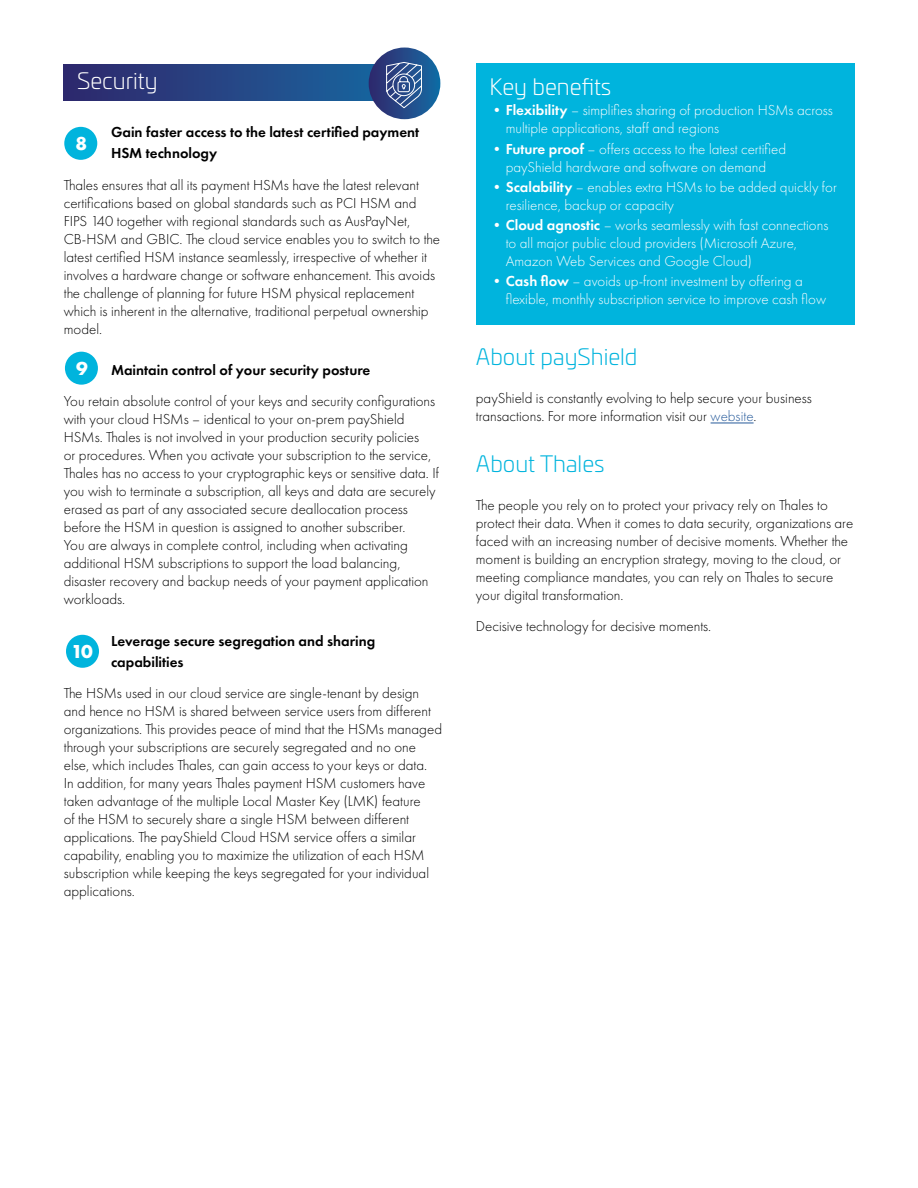
<style>
.page{position:relative;width:918px;height:1188px;background:#fff}
.page>*{position:absolute;margin:0;border:0;box-sizing:border-box;transform-origin:0 0}
.t1{font:300 22.5px "Univia Pro";color:#00b4dd}
.t2{font:300 22.5px "Univia Pro";color:#fff}
.t3{font:700 19.5px "Futura PT";color:#fff}
.t4{font:300 15px/18px "Futura PT";color:#000}
.t5{font:300 15px/18px "Futura PT";color:#fff}
.t6{font:600 15px/21px "Futura PT";color:#000}
.s1{font-weight:600}
.s2{color:#275b9b}
</style>
<div class="page">
<svg style="left:64px;top:64px;width:311px;height:36px;background:#244483"></svg>
<div style="left:369px;top:48px;width:71px;height:71px;background:linear-gradient(to right,#32286c,#156ca4);border-radius:36px"></div>
<div style="left:64px;top:127px;width:33px;height:33px;background:#00b4dd;border-radius:50%"></div>
<svg style="left:386px;top:62px;width:37px;height:47px;background:#5572a2"></svg>
<hr style="left:711px;top:423px;width:43px;height:1px;background:#275b9b">
<div style="left:65px;top:352px;width:33px;height:33px;background:#00b4dd;border-radius:50%"></div>
<div style="left:66px;top:635px;width:33px;height:33px;background:#00b4dd;border-radius:50%"></div>
<div style="left:476px;top:64px;width:378px;height:261px;background:#00b4dd"></div>
<h1 class="t2" style="left:77px;top:65px;width:82px">Security</h1>
<p class="t6" style="left:111px;top:122px;width:310px">Gain faster access to the latest certified payment<br>HSM technology</p>
<p class="t4" style="left:64px;top:176px;width:378px">Thales ensures that all its payment HSMs have the latest relevant certifications based on global standards such as PCI HSM and FIPS 140 together with regional standards such as AusPayNet, CB-HSM and GBIC. The cloud service enables you to switch to the latest certified HSM instance seamlessly, irrespective of whether it involves a hardware change or software enhancement. This avoids the challenge of planning for future HSM physical replacement which is inherent in the alternative, traditional perpetual ownership model.</p>
<p class="t6" style="left:111px;top:359px;width:261px">Maintain control of your security posture</p>
<p class="t4" style="left:64px;top:393px;width:377px">You retain absolute control of your keys and security configurations with your cloud HSMs – identical to your on-prem payShield HSMs. Thales is not involved in your production security policies<br>or procedures. When you activate your subscription to the service, Thales has no access to your cryptographic keys or sensitive data. If you wish to terminate a subscription, all keys and data are securely erased as part of any associated secure deallocation process before the HSM in question is assigned to another subscriber.<br>You are always in complete control, including when activating additional HSM subscriptions to support the load balancing, disaster recovery and backup needs of your payment application workloads.</p>
<p class="t6" style="left:111px;top:630px;width:266px">Leverage secure segregation and sharing capabilities</p>
<p class="t4" style="left:64px;top:684px;width:380px">The HSMs used in our cloud service are single-tenant by design and hence no HSM is shared between service users from different organizations. This provides peace of mind that the HSMs managed through your subscriptions are securely segregated and no one else, which includes Thales, can gain access to your keys or data.<br>In addition, for many years Thales payment HSM customers have taken advantage of the multiple Local Master Key (LMK) feature<br>of the HSM to securely share a single HSM between different applications. The payShield Cloud HSM service offers a similar capability, enabling you to maximize the utilization of each HSM subscription while keeping the keys segregated for your individual applications.</p>
<h2 class="t3" style="left:76px;top:131px;width:13px">8</h2>
<h2 class="t3" style="left:76px;top:356px;width:13px">9</h2>
<h2 class="t3" style="left:71px;top:639px;width:23px">10</h2>
<h1 class="t2" style="left:490px;top:71px;width:123px">Key benefits</h1>
<p class="t5" style="left:506px;top:102px;width:329px;text-indent:-16px"><span class="s1">•Flexibility</span> – simplifies sharing of production HSMs across multiple applications, staff and regions</p>
<p class="t5" style="left:490px;top:140px;width:298px;text-align:center"><span class="s1">•Future proof</span> – offers access to the latest certified payShield hardware and software on demand</p>
<p class="t5" style="left:506px;top:178px;width:333px;text-indent:-16px"><span class="s1">•Scalability</span> – enables extra HSMs to be added quickly for resilience, backup or capacity</p>
<p class="t5" style="left:506px;top:216px;width:324px;text-indent:-16px"><span class="s1">•Cloud agnostic</span> – works seamlessly with fast connections to all major public cloud providers (Microsoft Azure,<br>Amazon Web Services and Google Cloud)</p>
<p class="t5" style="left:506px;top:272px;width:322px;text-indent:-16px"><span class="s1">•Cash flow</span> – avoids up-front investment by offering a flexible, monthly subscription service to improve cash flow</p>
<h1 class="t1" style="left:476px;top:341px;width:163px">About payShield</h1>
<p class="t4" style="left:476px;top:390px;width:338px">payShield is constantly evolving to help secure your business transactions. For more information visit our <span class="s2">website</span>.</p>
<h1 class="t1" style="left:476px;top:447px;width:130px">About Thales</h1>
<p class="t4" style="left:476px;top:496px;width:379px">The people you rely on to protect your privacy rely on Thales to protect their data. When it comes to data security, organizations are faced with an increasing number of decisive moments. Whether the moment is building an encryption strategy, moving to the cloud, or meeting compliance mandates, you can rely on Thales to secure your digital transformation.</p>
<p class="t4" style="left:476px;top:618px;width:237px">Decisive technology for decisive moments.</p>
</div>
